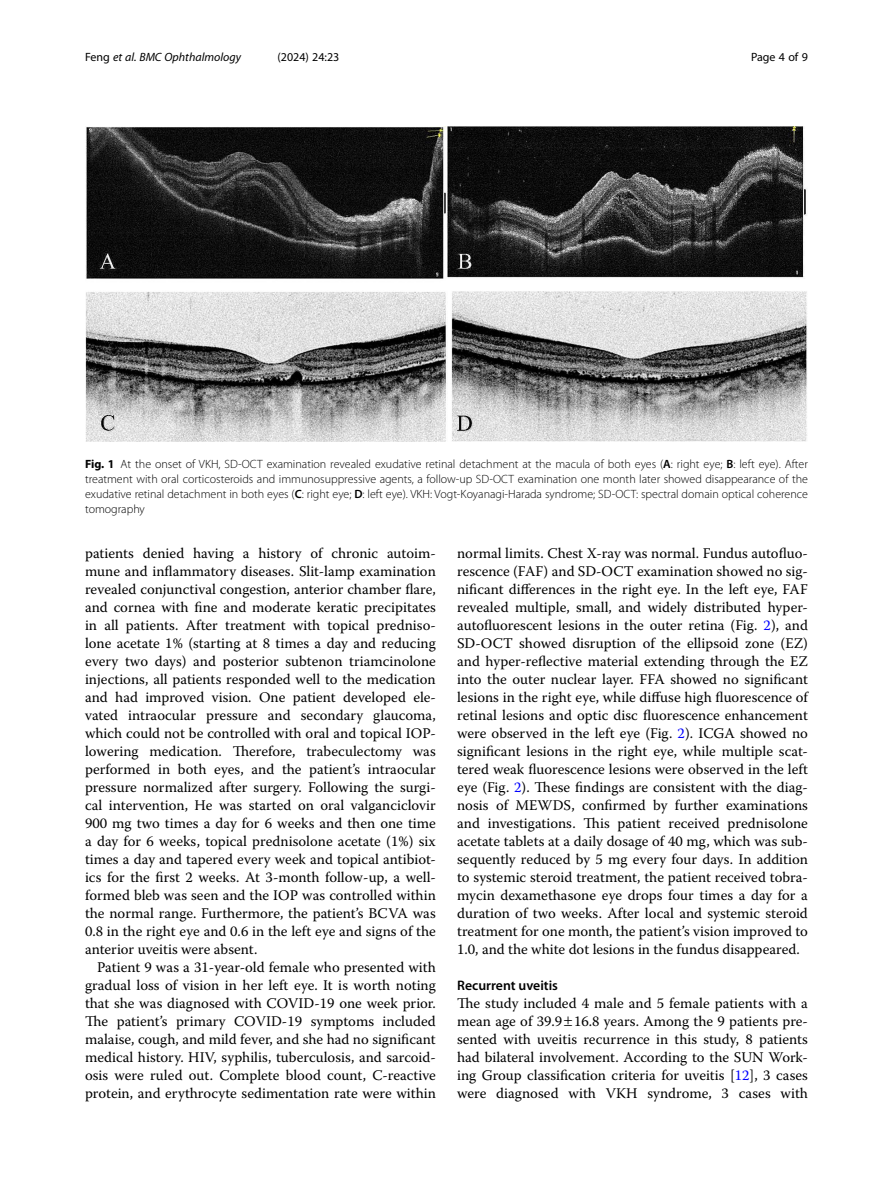
<style>
.page{position:relative;width:893px;height:1191px;background:#fff}
.page>*{position:absolute;margin:0;border:0;box-sizing:border-box;transform-origin:0 0}
.Body_Text_Indent{font:14.7px/18px "Warnock Pro";color:#000;text-align:justify}
.Body_Text{font:14.7px/18px "Warnock Pro";color:#000;text-align:justify}
.Head_2{font:600 13.8px "Myriad Pro";color:#000}
.Figure_Caption{font:300 12px/15px "Myriad Pro";color:#000;text-align:justify}
.t1{font:italic 12px "Myriad Pro";color:#000}
.t2{font:12px "Myriad Pro";color:#000}
.s1{font-style:normal}
.s2{font-weight:700}
.s3{font-weight:600}
.s4{color:#00f}
</style>
<div class="page">
<img style="left:85px;top:126px;width:722px;height:315px">
<p class="t1" style="left:85px;top:50px;width:158px"><span class="s1">Feng</span> et al. BMC Ophthalmology</p>
<p class="t2" style="left:277px;top:50px;width:63px">(2024) 24:23</p>
<p class="t2" style="left:751px;top:50px;width:58px">Page 4 of 9</p>
<p class="Figure_Caption" style="left:85px;top:457px;width:724px"><span class="s2">Fig. 1</span> At the onset of VKH, SD-OCT examination revealed exudative retinal detachment at the macula of both eyes (<span class="s3">A</span>: right eye; <span class="s3">B</span>: left eye). After treatment with oral corticosteroids and immunosuppressive agents, a follow-up SD-OCT examination one month later showed disappearance of the exudative retinal detachment in both eyes (<span class="s3">C</span>: right eye; <span class="s3">D</span>: left eye). VKH: Vogt-Koyanagi-Harada syndrome; SD-OCT: spectral domain optical coherence tomography</p>
<p class="Body_Text_Indent" style="left:85px;top:544px;width:352px">patients denied having a history of chronic autoim&shy;mune and inflammatory diseases. Slit-lamp examination revealed conjunctival congestion, anterior chamber flare, and cornea with fine and moderate keratic precipitates in all patients. After treatment with topical predniso&shy;lone acetate 1% (starting at 8 times a day and reducing every two days) and posterior subtenon triamcinolone injections, all patients responded well to the medication and had improved vision. One patient developed ele&shy;vated intraocular pressure and secondary glaucoma, which could not be controlled with oral and topical IOP&shy;lowering medication. Therefore, trabeculectomy was performed in both eyes, and the patient’s intraocular pressure normalized after surgery. Following the surgi&shy;cal intervention, He was started on oral valganciclovir 900 mg two times a day for 6 weeks and then one time a day for 6 weeks, topical prednisolone acetate (1%) six times a day and tapered every week and topical antibiot&shy;ics for the first 2 weeks. At 3-month follow-up, a well&shy;formed bleb was seen and the IOP was controlled within the normal range. Furthermore, the patient’s BCVA was 0.8 in the right eye and 0.6 in the left eye and signs of the anterior uveitis were absent.</p>
<p class="Body_Text_Indent" style="left:85px;top:958px;width:352px;text-indent:12px">Patient 9 was a 31-year-old female who presented with gradual loss of vision in her left eye. It is worth noting that she was diagnosed with COVID-19 one week prior.<br>The patient’s primary COVID-19 symptoms included malaise, cough, and mild fever, and she had no significant medical history. HIV, syphilis, tuberculosis, and sarcoid&shy;osis were ruled out. Complete blood count, C-reactive protein, and erythrocyte sedimentation rate were within</p>
<p class="Body_Text_Indent" style="left:457px;top:544px;width:352px">normal limits. Chest X-ray was normal. Fundus autofluo&shy;rescence (FAF) and SD-OCT examination showed no sig&shy;nificant differences in the right eye. In the left eye, FAF revealed multiple, small, and widely distributed hyper&shy;autofluorescent lesions in the outer retina (Fig. <span class="s4">2</span>), and SD-OCT showed disruption of the ellipsoid zone (EZ) and hyper-reflective material extending through the EZ into the outer nuclear layer. FFA showed no significant lesions in the right eye, while diffuse high fluorescence of retinal lesions and optic disc fluorescence enhancement were observed in the left eye (Fig. <span class="s4">2</span>). ICGA showed no significant lesions in the right eye, while multiple scat&shy;tered weak fluorescence lesions were observed in the left eye (Fig. <span class="s4">2</span>). These findings are consistent with the diag&shy;nosis of MEWDS, confirmed by further examinations and investigations. This patient received prednisolone acetate tablets at a daily dosage of 40 mg, which was sub&shy;sequently reduced by 5 mg every four days. In addition to systemic steroid treatment, the patient received tobra&shy;mycin dexamethasone eye drops four times a day for a duration of two weeks. After local and systemic steroid treatment for one month, the patient’s vision improved to 1.0, and the white dot lesions in the fundus disappeared.</p>
<p class="Head_2" style="left:457px;top:977px;width:102px">Recurrent uveitis</p>
<p class="Body_Text" style="left:457px;top:994px;width:352px">The study included 4 male and 5 female patients with a mean age of 39.9 16.8 years. Among the 9 patients pre&shy;sented with uveitis recurrence in this study, 8 patients had bilateral involvement. According to the SUN Work&shy;ing Group classification criteria for uveitis [<span class="s4">12</span>], 3 cases were diagnosed with VKH syndrome, 3 cases with</p>
</div>
